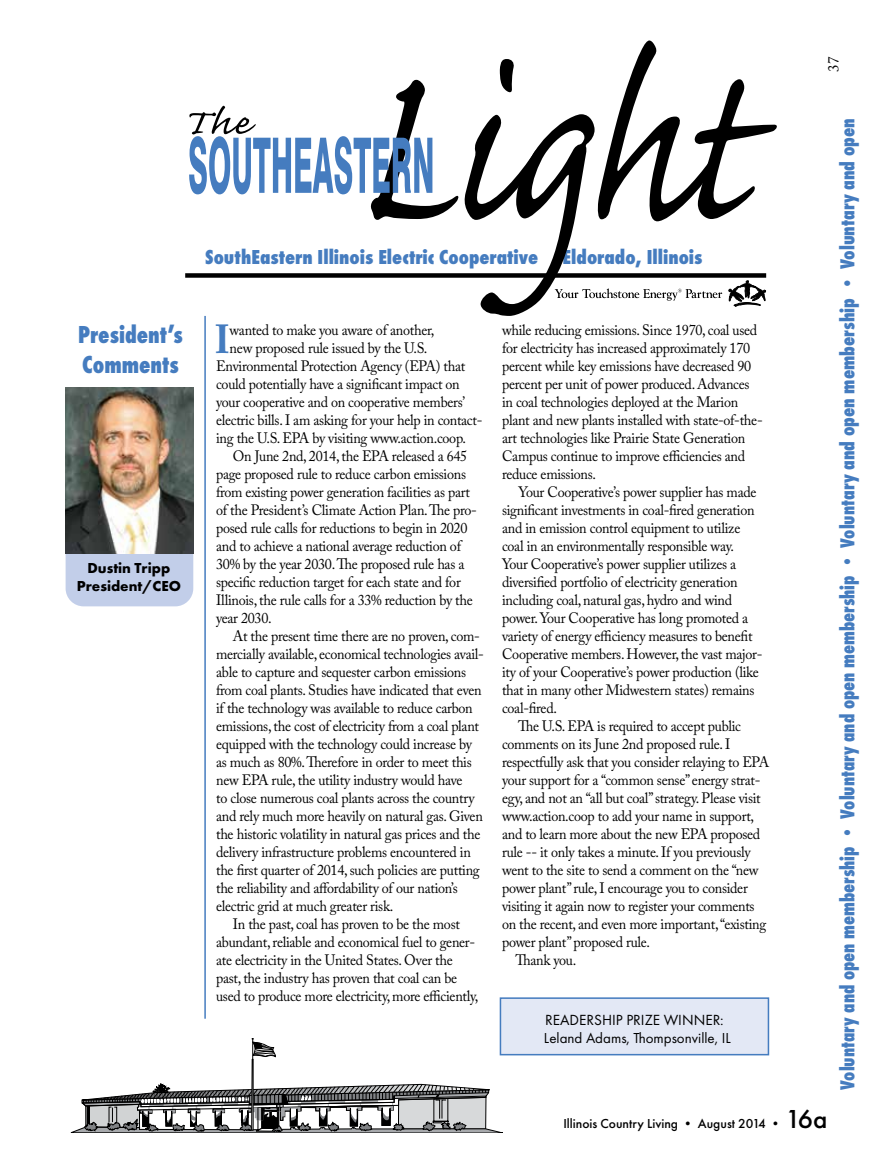
<style>
.page{position:relative;width:878px;height:1161px;background:#fff}
.page>*{position:absolute;margin:0;border:0;box-sizing:border-box;transform-origin:0 0}
.t1{font:700 40.35px "Adobe Caslon Pro";color:#457cbf;scale:.94 1}
.t2{font:800 25.5px/30px "Futura PT Cond";color:#457cbf;scale:.93 1}
.t3{font:800 21px "Futura PT Cond";color:#457cbf;scale:.9 1}
.t4{font:800 21px "Futura PT Cond";color:#457cbf}
.t5{font:15.3px "Futura PT";color:#000}
.t6{font:15px/18px "Adobe Caslon Pro";letter-spacing:-.02em;color:#000;scale:.94 1}
.t7{font:15px "Futura PT";color:#000}
.t8{font:700 15px/18px "Futura PT";color:#000;text-align:center}
.t9{font:15px "Adobe Caslon Pro";letter-spacing:-.02em;color:#000}
.t10{font:500 13.5px "Futura PT";color:#000}
.s1{font-size:27px}
</style>
<div class="page">
<hr style="left:204px;top:316px;width:2px;height:703px;background:#457cbf">
<div style="left:66px;top:529px;width:127px;height:77px;background:#c2cee9;border-radius:18px"></div>
<img style="left:65px;top:387px;width:129px;height:166px">
<svg style="left:189px;top:40px;width:588px;height:276px"></svg>
<svg style="left:71px;top:1038px;width:431px;height:95px"></svg>
<div style="left:500px;top:998px;width:268px;height:57px;background:#e3e8f5"></div>
<div style="left:499px;top:997px;width:270px;height:58px;border:2px solid #457cbf"></div>
<h2 class="t2" style="left:78px;top:320px;width:114px">President’s<br>Comments</h2>
<p class="t8" style="left:77px;top:559px;width:106px">Dustin Tripp<br>President/CEO</p>
<h3 class="t4" style="left:205px;top:244px;width:499px">SouthEastern Illinois Electric Cooperative Eldorado, Illinois</h3>
<h1 class="t1" style="left:214px;top:315px;width:18px">I</h1>
<p class="t6" style="left:229px;top:321px;width:219px">wanted to make you aware of another,</p>
<p class="t6" style="left:229px;top:339px;width:212px">new proposed rule issued by the U.S.</p>
<p class="t6" style="left:216px;top:357px;width:266px">Environmental Protection Agency (EPA) that</p>
<p class="t6" style="left:216px;top:375px;width:260px">could potentially have a significant impact on</p>
<p class="t6" style="left:216px;top:393px;width:266px">your cooperative and on cooperative members’</p>
<p class="t6" style="left:216px;top:411px;width:285px">electric bills. I am asking for your help in contact-</p>
<p class="t6" style="left:216px;top:429px;width:267px">ing the U.S. EPA by visiting www.action.coop.</p>
<p class="t6" style="left:233px;top:447px;width:251px">On June 2nd, 2014, the EPA released a 645</p>
<p class="t6" style="left:216px;top:465px;width:267px">page proposed rule to reduce carbon emissions</p>
<p class="t6" style="left:216px;top:483px;width:271px">from existing power generation facilities as part</p>
<p class="t6" style="left:216px;top:501px;width:279px">of the President’s Climate Action Plan. The pro-</p>
<p class="t6" style="left:216px;top:519px;width:269px">posed rule calls for reductions to begin in 2020</p>
<p class="t6" style="left:216px;top:537px;width:262px">and to achieve a national average reduction of</p>
<p class="t6" style="left:216px;top:555px;width:266px">30% by the year 2030. The proposed rule has a</p>
<p class="t6" style="left:216px;top:573px;width:262px">specific reduction target for each state and for</p>
<p class="t6" style="left:216px;top:591px;width:274px">Illinois, the rule calls for a 33% reduction by the</p>
<p class="t6" style="left:216px;top:609px;width:61px">year 2030.</p>
<p class="t6" style="left:233px;top:627px;width:264px">At the present time there are no proven, com-</p>
<p class="t6" style="left:216px;top:645px;width:286px">mercially available, economical technologies avail-</p>
<p class="t6" style="left:216px;top:663px;width:267px">able to capture and sequester carbon emissions</p>
<p class="t6" style="left:216px;top:681px;width:284px">from coal plants. Studies have indicated that even</p>
<p class="t6" style="left:216px;top:699px;width:274px">if the technology was available to reduce carbon</p>
<p class="t6" style="left:216px;top:717px;width:281px">emissions, the cost of electricity from a coal plant</p>
<p class="t6" style="left:216px;top:735px;width:273px">equipped with the technology could increase by</p>
<p class="t6" style="left:216px;top:753px;width:273px">as much as 80%. Therefore in order to meet this</p>
<p class="t6" style="left:216px;top:771px;width:264px">new EPA rule, the utility industry would have</p>
<p class="t6" style="left:216px;top:789px;width:276px">to close numerous coal plants across the country</p>
<p class="t6" style="left:216px;top:807px;width:285px">and rely much more heavily on natural gas. Given</p>
<p class="t6" style="left:216px;top:825px;width:283px">the historic volatility in natural gas prices and the</p>
<p class="t6" style="left:216px;top:843px;width:272px">delivery infrastructure problems encountered in</p>
<p class="t6" style="left:216px;top:861px;width:282px">the first quarter of 2014, such policies are putting</p>
<p class="t6" style="left:216px;top:879px;width:258px">the reliability and affordability of our nation’s</p>
<p class="t6" style="left:216px;top:897px;width:190px">electric grid at much greater risk.</p>
<p class="t6" style="left:233px;top:915px;width:243px">In the past, coal has proven to be the most</p>
<p class="t6" style="left:216px;top:933px;width:277px">abundant, reliable and economical fuel to gener-</p>
<p class="t6" style="left:216px;top:951px;width:253px">ate electricity in the United States. Over the</p>
<p class="t6" style="left:216px;top:969px;width:258px">past, the industry has proven that coal can be</p>
<p class="t6" style="left:216px;top:987px;width:281px">used to produce more electricity, more efficiently,</p>
<p class="t6" style="left:502px;top:321px;width:279px">while reducing emissions. Since 1970, coal used for electricity has increased approximately 170 percent while key emissions have decreased 90 percent per unit of power produced. Advances in coal technologies deployed at the Marion plant and new plants installed with state-of-the&shy;art technologies like Prairie State Generation Campus continue to improve efficiencies and reduce emissions.</p>
<p class="t6" style="left:502px;top:483px;width:278px;text-indent:17px">Your Cooperative’s power supplier has made significant investments in coal-fired generation and in emission control equipment to utilize coal in an environmentally responsible way.<br>Your Cooperative’s power supplier utilizes a diversified portfolio of electricity generation including coal, natural gas, hydro and wind power. Your Cooperative has long promoted a variety of energy efficiency measures to benefit Cooperative members. However, the vast major&shy;ity of your Cooperative’s power production (like that in many other Midwestern states) remains coal-fired.</p>
<p class="t6" style="left:518px;top:717px;width:239px">The U.S. EPA is required to accept public</p>
<p class="t6" style="left:502px;top:735px;width:244px">comments on its June 2nd proposed rule. I</p>
<p class="t6" style="left:502px;top:753px;width:286px">respectfully ask that you consider relaying to EPA</p>
<p class="t6" style="left:502px;top:771px;width:276px">your support for a “common sense” energy strat-</p>
<p class="t6" style="left:502px;top:789px;width:277px">egy, and not an “all but coal” strategy. Please visit</p>
<p class="t6" style="left:502px;top:807px;width:270px">www.action.coop to add your name in support,</p>
<p class="t6" style="left:502px;top:825px;width:276px">and to learn more about the new EPA proposed</p>
<p class="t6" style="left:502px;top:843px;width:266px">rule -- it only takes a minute. If you previously</p>
<p class="t6" style="left:502px;top:861px;width:274px">went to the site to send a comment on the “new</p>
<p class="t6" style="left:502px;top:879px;width:263px">power plant” rule, I encourage you to consider</p>
<p class="t6" style="left:502px;top:897px;width:270px">visiting it again now to register your comments</p>
<p class="t6" style="left:502px;top:915px;width:282px">on the recent, and even more important, “existing</p>
<p class="t6" style="left:502px;top:933px;width:159px">power plant” proposed rule.</p>
<p class="t6" style="left:515px;top:951px;width:66px">Thank you.</p>
<p class="t5" style="left:545px;top:1010px;width:180px">READERSHIP PRIZE WINNER:</p>
<p class="t7" style="left:544px;top:1029px;width:188px">Leland Adams, Thompsonville, IL</p>
<p class="t9" style="left:824px;top:72px;width:16px;rotate:-90deg">37</p>
<h3 class="t3" style="left:835px;top:1090px;width:1081px;rotate:-90deg">Voluntary and open membership • Voluntary and open membership • Voluntary and open membership • Voluntary and open</h3>
<p class="t10" style="left:563px;top:1115px;width:266px">Illinois Country Living • August 2014 • <span class="s1">16a</span></p>
</div>
